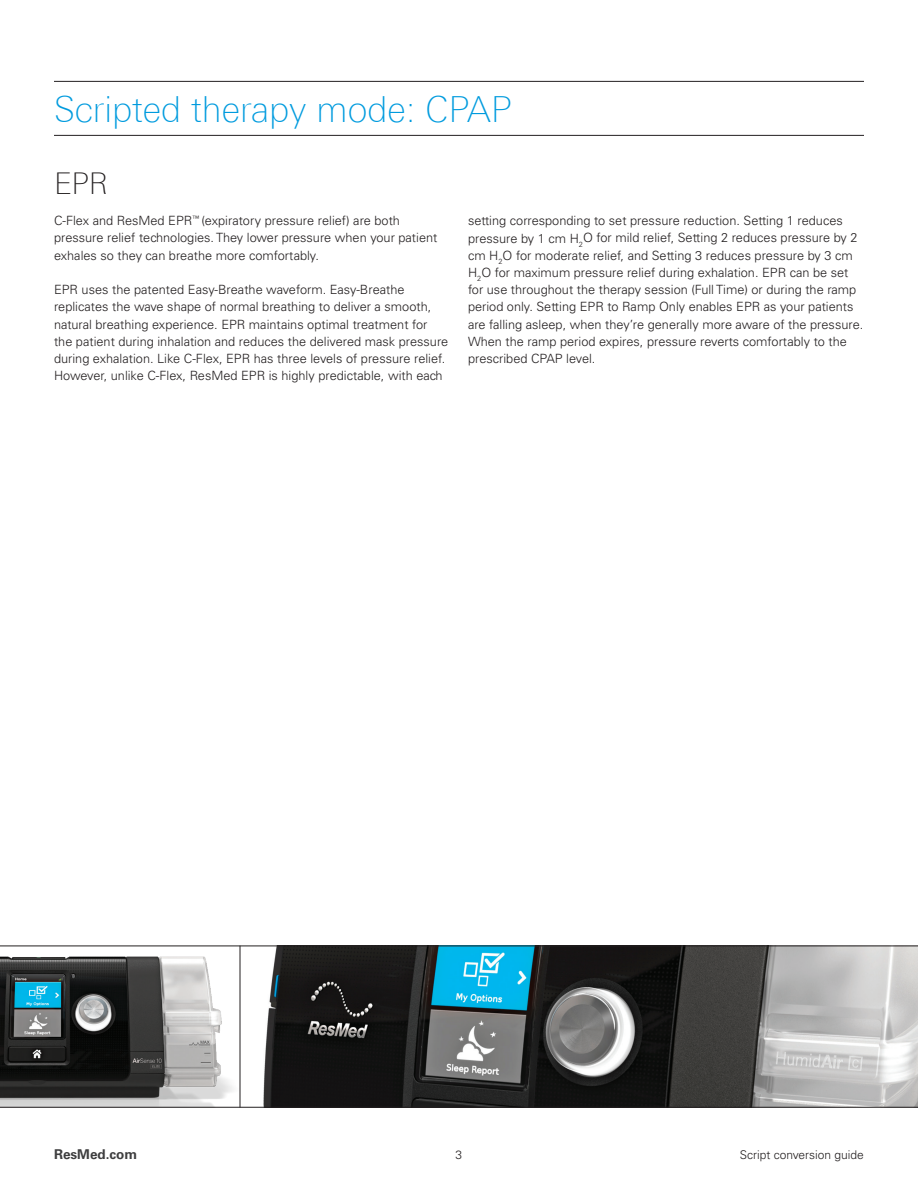
<style>
.page{position:relative;width:918px;height:1188px;background:#fff}
.page>*{position:absolute;margin:0;border:0;box-sizing:border-box;transform-origin:0 0}
.t1{font:100 36px "Linotype Univers 230";color:#009bde}
.t2{font:100 30px "Linotype Univers 230";color:#231f20}
.t3{font:700 13.5px "Univers LT Std";color:#3e3e3f}
.t4{font:300 12.75px/17.2px "Univers LT Std";color:#231f20}
.t5{font:300 12px "Univers LT Std";color:#231f20}
</style>
<div class="page">
<img style="left:241px;top:947px;width:677px;height:160px">
<svg style="left:0;top:947px;width:240px;height:160px"></svg>
<hr style="left:54px;top:81px;width:810px;height:1px;background:#231f20">
<hr style="left:54px;top:135px;width:810px;height:1px;background:#231f20">
<hr style="left:0;top:1107px;width:918px;height:1px;background:#231f20">
<hr style="left:0;top:946px;width:918px;height:1px;background:#231f20">
<hr style="left:240px;top:946px;width:1px;height:162px;background:#231f20">
<h1 class="t1" style="left:54px;top:88px;width:459px">Scripted therapy mode: CPAP</h1>
<h2 class="t2" style="left:54px;top:167px;width:56px">EPR</h2>
<p class="t4" style="left:54px;top:212px;width:385px">C-Flex and ResMed EPR<sup>™</sup> (expiratory pressure relief) are both pressure relief technologies. They lower pressure when your patient exhales so they can breathe more comfortably.</p>
<p class="t4" style="left:54px;top:281px;width:396px">EPR uses the patented Easy-Breathe waveform. Easy-Breathe replicates the wave shape of normal breathing to deliver a smooth, natural breathing experience. EPR maintains optimal treatment for the patient during inhalation and reduces the delivered mask pressure during exhalation. Like C-Flex, EPR has three levels of pressure relief.<br>However, unlike C-Flex, ResMed EPR is highly predictable, with each</p>
<p class="t4" style="left:468px;top:212px;width:397px">setting corresponding to set pressure reduction. Setting 1 reduces pressure by 1 cm H<sub>2</sub>O for mild relief, Setting 2 reduces pressure by 2 cm H<sub>2</sub>O for moderate relief, and Setting 3 reduces pressure by 3 cm H<sub>2</sub>O for maximum pressure relief during exhalation. EPR can be set for use throughout the therapy session (Full Time) or during the ramp period only. Setting EPR to Ramp Only enables EPR as your patients are falling asleep, when they’re generally more aware of the pressure.<br>When the ramp period expires, pressure reverts comfortably to the prescribed CPAP level.</p>
<p class="t3" style="left:54px;top:1146px;width:85px">ResMed.com</p>
<p class="t5" style="left:740px;top:1147px;width:126px">Script conversion guide</p>
<p class="t5" style="left:456px;top:1147px;width:8px">3</p>
</div>
